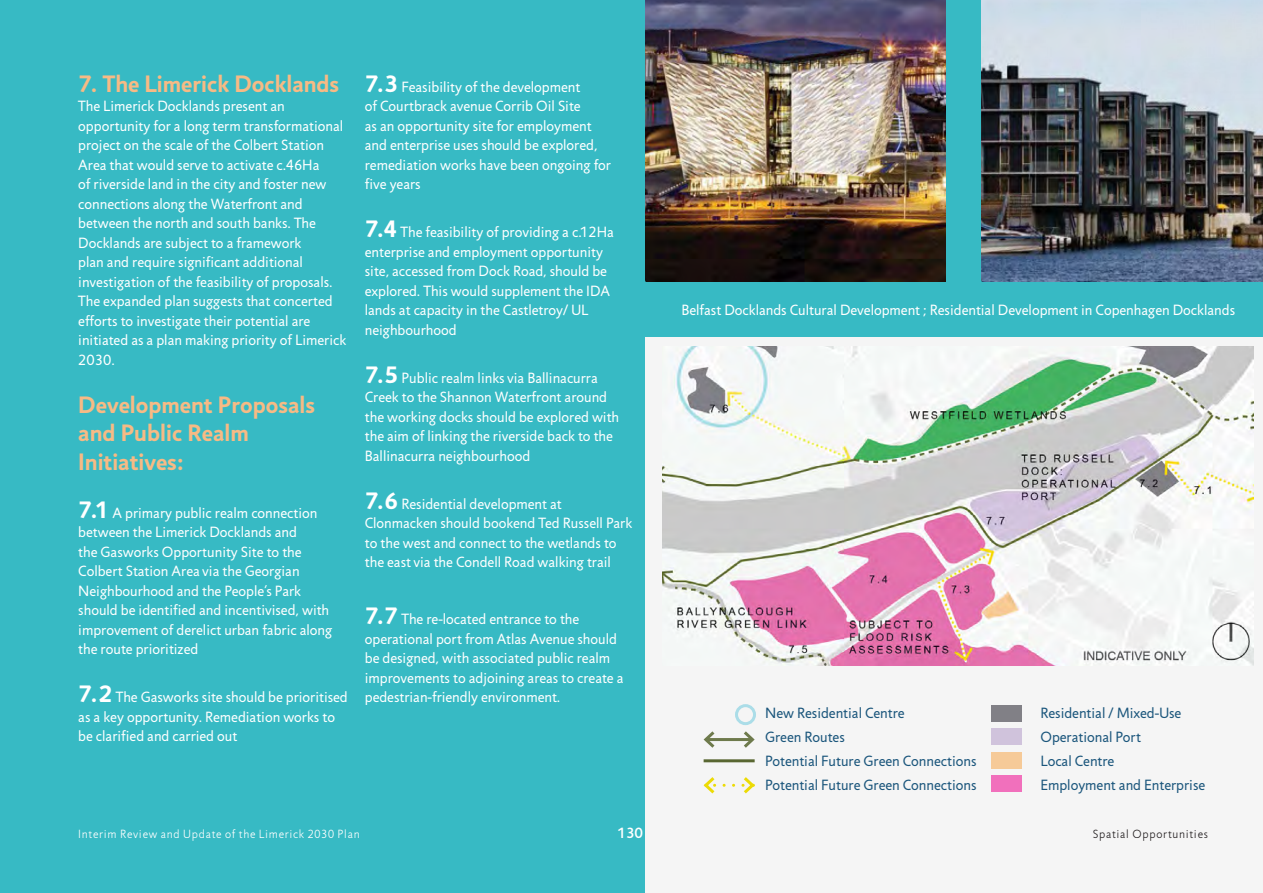
<style>
.page{position:relative;width:1263px;height:893px;background:#fff}
.page>*{position:absolute;margin:0;border:0;box-sizing:border-box;transform-origin:0 0}
.t1{font:700 24px/28.5px "Jigsaw";color:#f7ba85}
.t2{font:15px/19.5px "Jigsaw";color:#fff}
.t3{font:15px "Jigsaw";color:#1b567c}
.t4{font:500 15px "Jigsaw";color:#fff}
.t5{font:300 12px "Jigsaw";letter-spacing:.06em;color:#fff}
.t6{font:300 12px "Jigsaw";letter-spacing:.06em;color:#231f20}
.s1{font-weight:700;font-size:24px}
</style>
<div class="page">
<div style="left:0;top:0;width:1263px;height:892px;background:#37bac4"></div>
<div style="left:645px;top:337px;width:618px;height:555px;background:#f5f5f5"></div>
<img style="left:662px;top:346px;width:591px;height:319px">
<img style="left:645px;top:0;width:300px;height:281px">
<img style="left:981px;top:0;width:282px;height:281px">
<div style="left:992px;top:705px;width:30px;height:17px;background:#818086"></div>
<div style="left:992px;top:728px;width:30px;height:16px;background:#d0c3dc"></div>
<div style="left:992px;top:752px;width:30px;height:16px;background:#f6ca98"></div>
<div style="left:992px;top:775px;width:30px;height:16px;background:#f170bc"></div>
<hr style="left:703px;top:759px;width:51px;height:3px;background:#596732">
<svg style="left:703px;top:777px;width:52px;height:17px"></svg>
<hr style="left:706px;top:738px;width:46px;height:3px;background:#6e7a4c">
<svg style="left:744px;top:731px;width:11px;height:17px"></svg>
<svg style="left:703px;top:731px;width:12px;height:17px"></svg>
<div style="left:735px;top:704px;width:21px;height:21px;border:3px solid #abdde8;border-radius:50%"></div>
<p class="t1" style="left:78px;top:70px;width:262px">7. The Limerick Docklands</p>
<p class="t2" style="left:78px;top:97px;width:269px">The Limerick Docklands present an opportunity for a long term transformational project on the scale of the Colbert Station Area that would serve to activate c.46Ha<br>of riverside land in the city and foster new connections along the Waterfront and between the north and south banks. The Docklands are subject to a framework<br>plan and require significant additional investigation of the feasibility of proposals.<br>The expanded plan suggests that concerted efforts to investigate their potential are initiated as a plan making priority of Limerick 2030.</p>
<p class="t1" style="left:78px;top:391px;width:238px">Development Proposals and Public Realm<br>Initiatives:</p>
<p class="t2" style="left:78px;top:503px;width:255px"><span class="s1">7.1</span> A primary public realm connection between the Limerick Docklands and<br>the Gasworks Opportunity Site to the Colbert Station Area via the Georgian Neighbourhood and the People’s Park should be identified and incentivised, with improvement of derelict urban fabric along the route prioritized</p>
<p class="t2" style="left:78px;top:688px;width:271px"><span class="s1">7.2</span> The Gasworks site should be prioritised as a key opportunity. Remediation works to be clarified and carried out</p>
<p class="t2" style="left:365px;top:77px;width:248px"><span class="s1">7.3</span> Feasibility of the development<br>of Courtbrack avenue Corrib Oil Site<br>as an opportunity site for employment and enterprise uses should be explored, remediation works have been ongoing for five years</p>
<p class="t2" style="left:365px;top:223px;width:251px"><span class="s1">7.4</span> The feasibility of providing a c.12Ha enterprise and employment opportunity site, accessed from Dock Road, should be explored. This would supplement the IDA lands at capacity in the Castletroy/ UL neighbourhood</p>
<p class="t2" style="left:365px;top:368px;width:256px"><span class="s1">7.5</span> Public realm links via Ballinacurra Creek to the Shannon Waterfront around the working docks should be explored with the aim of linking the riverside back to the Ballinacurra neighbourhood</p>
<p class="t2" style="left:365px;top:494px;width:269px"><span class="s1">7.6</span> Residential development at Clonmacken should bookend Ted Russell Park to the west and connect to the wetlands to the east via the Condell Road walking trail</p>
<p class="t2" style="left:365px;top:610px;width:260px"><span class="s1">7.7</span> The re-located entrance to the operational port from Atlas Avenue should be designed, with associated public realm improvements to adjoining areas to create a pedestrian-friendly environment.</p>
<p class="t2" style="left:681px;top:301px;width:555px">Belfast Docklands Cultural Development ; Residential Development in Copenhagen Docklands</p>
<p class="t3" style="left:765px;top:704px;width:141px">New Residential Centre</p>
<p class="t3" style="left:765px;top:728px;width:81px">Green Routes</p>
<p class="t3" style="left:765px;top:752px;width:213px">Potential Future Green Connections</p>
<p class="t3" style="left:765px;top:776px;width:213px">Potential Future Green Connections</p>
<p class="t3" style="left:1040px;top:704px;width:142px">Residential / Mixed-Use</p>
<p class="t3" style="left:1040px;top:728px;width:102px">Operational Port</p>
<p class="t3" style="left:1040px;top:752px;width:75px">Local Centre</p>
<p class="t3" style="left:1040px;top:776px;width:166px">Employment and Enterprise</p>
<p class="t5" style="left:78px;top:827px;width:283px">Interim Review and Update of the Limerick 2030 Plan</p>
<p class="t4" style="left:617px;top:824px;width:27px">130</p>
<p class="t6" style="left:1093px;top:827px;width:117px">Spatial Opportunities</p>
</div>
